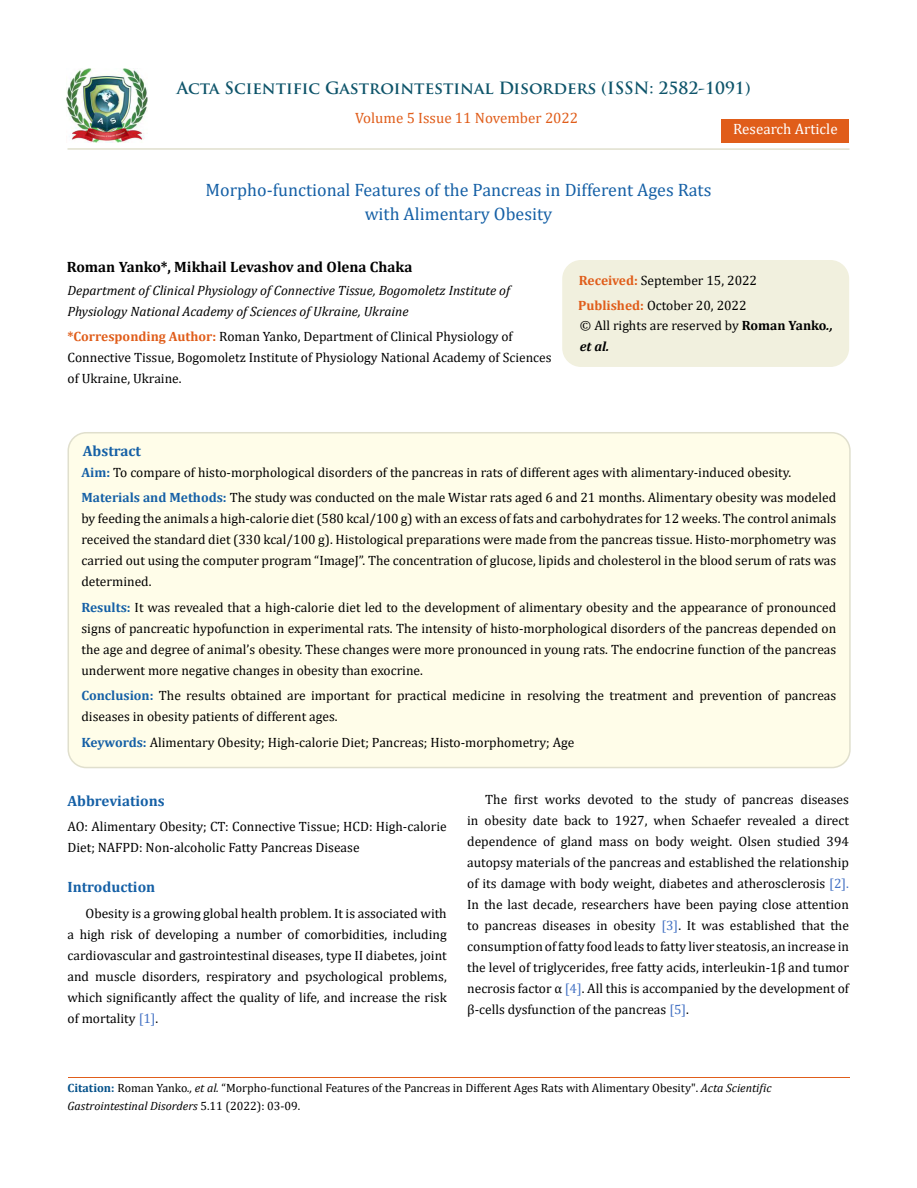
<style>
.page{position:relative;width:917px;height:1188px;background:#fff}
.page>*{position:absolute;margin:0;border:0;box-sizing:border-box;transform-origin:0 0}
.t1{font:18px/24px "Cambria";color:#1560a6;text-align:center}
.t2{font:700 16.5px "Trajan Pro";color:#0e546a}
.t3{font:700 15px "Cambria";color:#000}
.t4{font:700 15px "Cambria";color:#1560a6}
.t5{font:15px "Cambria";color:#e05d1a}
.t6{font:15px "Cambria";color:#fff}
.t7{font:13.5px/21px "Cambria";color:#000}
.t8{font:italic 13.5px/21px "Cambria";color:#000}
.t9{font:12px/18px "Cambria";color:#000}
.s1{font-weight:700;color:#e05d1a}
.s2{font-weight:700}
.s3{font-weight:700;font-style:italic}
.s4{font-weight:700;color:#1560a6}
.s5{color:#4472c4}
.s6{font-weight:700;color:#035089}
.s7{font-style:italic}
</style>
<div class="page">
<img style="left:67px;top:68px;width:80px;height:74px">
<div style="left:721px;top:119px;width:128px;height:23px;background:#e05d1a"></div>
<div style="left:563px;top:261px;width:285px;height:105px;background:#f1f0de;border-radius:18px"></div>
<div style="left:562px;top:260px;width:287px;height:107px;border:2px solid #f1f0de;border-radius:18px"></div>
<div style="left:68px;top:433px;width:781px;height:335px;background:#fffde9;border-radius:18px"></div>
<div style="left:67px;top:432px;width:783px;height:336px;border:2px solid #e0dfcd;border-radius:18px"></div>
<hr style="left:67px;top:148px;width:782px;height:2px;background:#e0dfcd">
<hr style="left:68px;top:1077px;width:781px;height:1px;background:#e05d1a">
<p class="t2" style="left:177px;top:77px;width:575px">Acta Scientific Gastrointestinal Disorders (ISSN: 2582-1091)</p>
<p class="t5" style="left:355px;top:109px;width:224px">Volume 5 Issue 11 November 2022</p>
<p class="t6" style="left:733px;top:120px;width:106px">Research Article</p>
<h1 class="t1" style="left:205px;top:178px;width:507px">Morpho-functional Features of the Pancreas in Different Ages Rats with Alimentary Obesity</h1>
<p class="t3" style="left:67px;top:257px;width:347px">Roman Yanko*, Mikhail Levashov and Olena Chaka</p>
<p class="t8" style="left:67px;top:279px;width:444px">Department of Clinical Physiology of Connective Tissue, Bogomoletz Institute of<br>Physiology National Academy of Sciences of Ukraine, Ukraine</p>
<p class="t7" style="left:67px;top:325px;width:485px"><span class="s1">*Corresponding Author:</span> Roman Yanko, Department of Clinical Physiology of<br>Connective Tissue, Bogomoletz Institute of Physiology National Academy of Sciences of Ukraine, Ukraine.</p>
<p class="t7" style="left:578px;top:268px;width:180px;line-height:24.5px"><span class="s1">Received:</span> September 15, 2022<br><span class="s1">Published:</span> October 20, 2022</p>
<p class="t7" style="left:580px;top:315px;width:254px">© All rights are reserved by <span class="s2">Roman Yanko</span><span class="s3">., et al.</span></p>
<p class="t4" style="left:83px;top:440px;width:60px">Abstract</p>
<p class="t7" style="left:81px;top:459px;width:756px;line-height:25.5px"><span class="s4">Aim:</span> To compare of histo-morphological disorders of the pancreas in rats of different ages with alimentary-induced obesity.<br><span class="s4">Materials and Methods:</span> The study was conducted on the male Wistar rats aged 6 and 21 months. Alimentary obesity was modeled</p>
<p class="t7" style="left:81px;top:508px;width:756px;text-align:justify">by feeding the animals a high-calorie diet (580 kcal/100 g) with an excess of fats and carbohydrates for 12 weeks. The control animals received the standard diet (330 kcal/100 g). Histological preparations were made from the pancreas tissue. Histo-morphometry was carried out using the computer program “ImageJ”. The concentration of glucose, lipids and cholesterol in the blood serum of rats was determined.</p>
<p class="t7" style="left:81px;top:597px;width:756px;text-align:justify"><span class="s4">Results:</span> It was revealed that a high-calorie diet led to the development of alimentary obesity and the appearance of pronounced signs of pancreatic hypofunction in experimental rats. The intensity of histo-morphological disorders of the pancreas depended on the age and degree of animal’s obesity. These changes were more pronounced in young rats. The endocrine function of the pancreas underwent more negative changes in obesity than exocrine.</p>
<p class="t7" style="left:81px;top:685px;width:756px"><span class="s4">Conclusion:</span> The results obtained are important for practical medicine in resolving the treatment and prevention of pancreas diseases in obesity patients of different ages.</p>
<p class="t7" style="left:81px;top:732px;width:494px"><span class="s4">Keywords:</span> Alimentary Obesity; High-calorie Diet; Pancreas; Histo-morphometry; Age</p>
<p class="t4" style="left:67px;top:790px;width:99px">Abbreviations</p>
<p class="t7" style="left:67px;top:816px;width:381px">AO: Alimentary Obesity; CT: Connective Tissue; HCD: High-calorie<br>Diet; NAFPD: Non-alcoholic Fatty Pancreas Disease</p>
<p class="t4" style="left:67px;top:876px;width:89px">Introduction</p>
<p class="t7" style="left:67px;top:902px;width:381px;text-align:justify;text-indent:18px">Obesity is a growing global health problem. It is associated with a high risk of developing a number of comorbidities, including cardiovascular and gastrointestinal diseases, type II diabetes, joint and muscle disorders, respiratory and psychological problems, which significantly affect the quality of life, and increase the risk of mortality <span class="s5">[1]</span>.</p>
<p class="t7" style="left:467px;top:789px;width:383px;text-align:justify;text-indent:18px">The first works devoted to the study of pancreas diseases in obesity date back to 1927, when Schaefer revealed a direct dependence of gland mass on body weight. Olsen studied 394 autopsy materials of the pancreas and established the relationship of its damage with body weight, diabetes and atherosclerosis <span class="s5">[2].<br></span>In the last decade, researchers have been paying close attention to pancreas diseases in obesity <span class="s5">[3]</span>. It was established that the consumption of fatty food leads to fatty liver steatosis, an increase in the level of triglycerides, free fatty acids, interleukin-1β and tumor necrosis factor α <span class="s5">[4]</span>. All this is accompanied by the development of β-cells dysfunction of the pancreas <span class="s5">[5]</span>.</p>
<p class="t9" style="left:68px;top:1079px;width:705px"><span class="s6">Citation:</span> Roman Yanko<span class="s7">., et al.</span> “Morpho-functional Features of the Pancreas in Different Ages Rats with Alimentary Obesity". <span class="s7">Acta Scientific<br>Gastrointestinal Disorders</span> 5.11 (2022): 03-09.</p>
</div>
